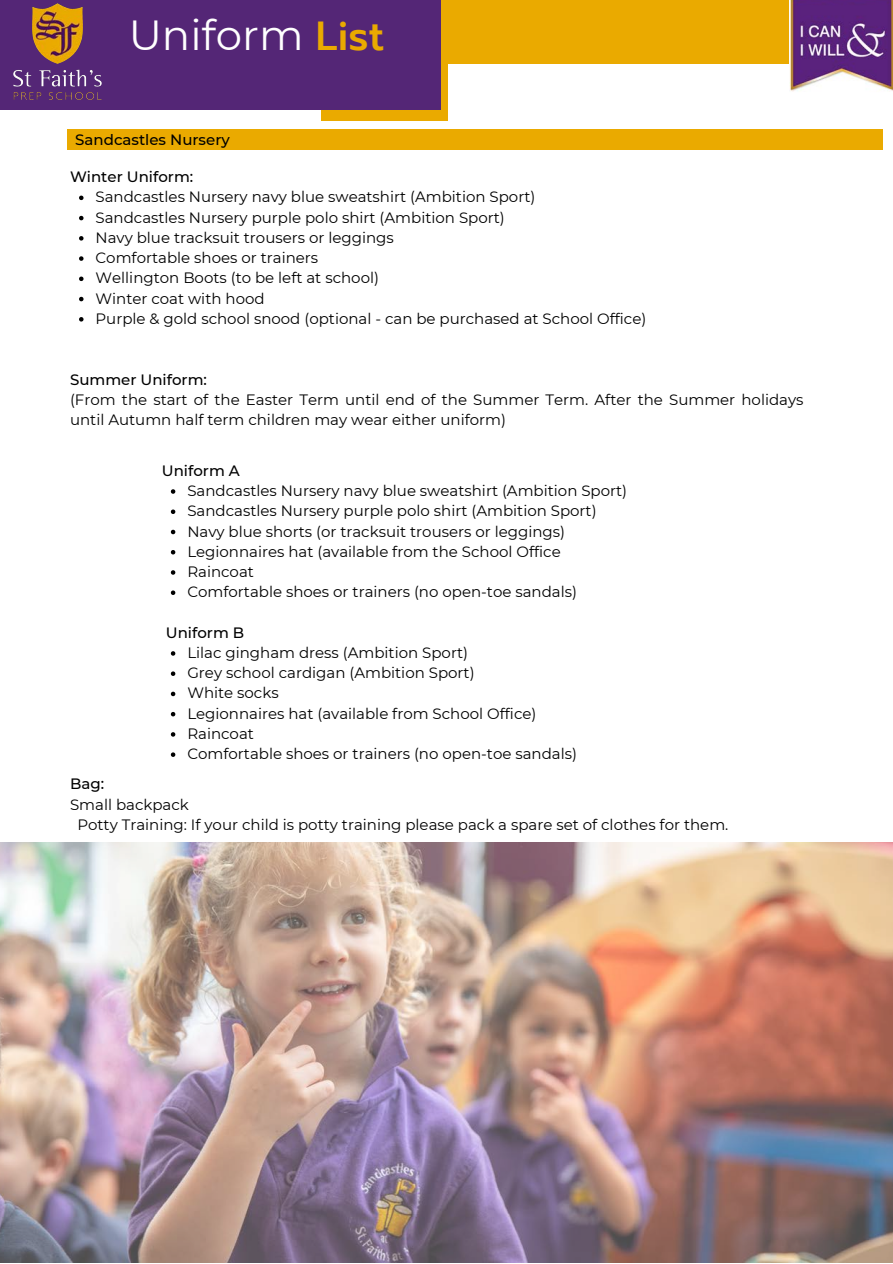
<style>
.page{position:relative;width:893px;height:1264px;background:#fff}
.page>*{position:absolute;margin:0;border:0;box-sizing:border-box;transform-origin:0 0}
.t1{font:42px "Montserrat";color:#fff}
.t2{font:15px/20.2px "Montserrat";color:#000}
.t3{font:500 15px "Montserrat";color:#000}
.s1{font-family:"Prompt";font-weight:500;font-size:40.5px;color:#eaaa00}
</style>
<div class="page">
<div style="left:433px;top:0;width:459px;height:63px;background:#eaaa00"></div>
<div style="left:321px;top:0;width:127px;height:120px;background:#eaaa00"></div>
<img style="left:789px;top:0;width:103px;height:91px">
<div style="left:68px;top:129px;width:814px;height:21px;background:#eaaa00"></div>
<div style="left:0;top:0;width:440px;height:109px;background:#542676"></div>
<img style="left:13px;top:3px;width:89px;height:97px">
<img style="left:0;top:842px;width:892px;height:420px">
<svg style="left:79px;top:196px;width:4px;height:4px"></svg>
<svg style="left:79px;top:216px;width:4px;height:4px"></svg>
<svg style="left:79px;top:236px;width:4px;height:4px"></svg>
<svg style="left:79px;top:256px;width:4px;height:5px"></svg>
<svg style="left:79px;top:276px;width:4px;height:5px"></svg>
<svg style="left:79px;top:297px;width:4px;height:4px"></svg>
<svg style="left:79px;top:317px;width:4px;height:4px"></svg>
<svg style="left:171px;top:489px;width:4px;height:5px"></svg>
<svg style="left:171px;top:509px;width:4px;height:5px"></svg>
<svg style="left:171px;top:529px;width:4px;height:5px"></svg>
<svg style="left:171px;top:550px;width:4px;height:4px"></svg>
<svg style="left:171px;top:570px;width:4px;height:4px"></svg>
<svg style="left:171px;top:590px;width:4px;height:5px"></svg>
<svg style="left:171px;top:651px;width:4px;height:4px"></svg>
<svg style="left:171px;top:671px;width:4px;height:5px"></svg>
<svg style="left:171px;top:691px;width:4px;height:5px"></svg>
<svg style="left:171px;top:712px;width:4px;height:4px"></svg>
<svg style="left:171px;top:732px;width:4px;height:4px"></svg>
<svg style="left:171px;top:752px;width:4px;height:5px"></svg>
<p class="t1" style="left:129px;top:10px;width:257px">Uniform <span class="s1">List</span></p>
<p class="t3" style="left:75px;top:131px;width:156px">Sandcastles Nursery</p>
<p class="t3" style="left:70px;top:167px;width:125px">Winter Uniform:</p>
<p class="t2" style="left:95px;top:187px;width:441px">Sandcastles Nursery navy blue sweatshirt (Ambition Sport)</p>
<p class="t2" style="left:95px;top:207px;width:411px">Sandcastles Nursery purple polo shirt (Ambition Sport)</p>
<p class="t2" style="left:95px;top:227px;width:300px">Navy blue tracksuit trousers or leggings</p>
<p class="t2" style="left:95px;top:247px;width:224px">Comfortable shoes or trainers</p>
<p class="t2" style="left:95px;top:268px;width:285px">Wellington Boots (to be left at school)</p>
<p class="t2" style="left:95px;top:288px;width:171px">Winter coat with hood</p>
<p class="t2" style="left:95px;top:308px;width:552px">Purple &amp; gold school snood (optional - can be purchased at School Office)</p>
<p class="t3" style="left:70px;top:370px;width:138px">Summer Uniform:</p>
<p class="t2" style="left:70px;top:389px;width:735px">(From the start of the Easter Term until end of the Summer Term. After the Summer holidays until Autumn half term children may wear either uniform)</p>
<p class="t3" style="left:162px;top:461px;width:80px">Uniform A</p>
<p class="t2" style="left:187px;top:480px;width:441px">Sandcastles Nursery navy blue sweatshirt (Ambition Sport)</p>
<p class="t2" style="left:187px;top:501px;width:411px">Sandcastles Nursery purple polo shirt (Ambition Sport)</p>
<p class="t2" style="left:187px;top:521px;width:379px">Navy blue shorts (or tracksuit trousers or leggings)</p>
<p class="t2" style="left:187px;top:541px;width:375px">Legionnaires hat (available from the School Office</p>
<p class="t2" style="left:187px;top:561px;width:68px">Raincoat</p>
<p class="t2" style="left:187px;top:581px;width:391px">Comfortable shoes or trainers (no open-toe sandals)</p>
<p class="t3" style="left:166px;top:623px;width:80px">Uniform B</p>
<p class="t2" style="left:187px;top:642px;width:282px">Lilac gingham dress (Ambition Sport)</p>
<p class="t2" style="left:187px;top:662px;width:289px">Grey school cardigan (Ambition Sport)</p>
<p class="t2" style="left:187px;top:683px;width:93px">White socks</p>
<p class="t2" style="left:187px;top:703px;width:350px">Legionnaires hat (available from School Office)</p>
<p class="t2" style="left:187px;top:723px;width:68px">Raincoat</p>
<p class="t2" style="left:187px;top:743px;width:391px">Comfortable shoes or trainers (no open-toe sandals)</p>
<p class="t3" style="left:70px;top:775px;width:36px">Bag:</p>
<p class="t2" style="left:70px;top:794px;width:120px">Small backpack</p>
<p class="t2" style="left:77px;top:814px;width:652px">Potty Training: If your child is potty training please pack a spare set of clothes for them.</p>
</div>
